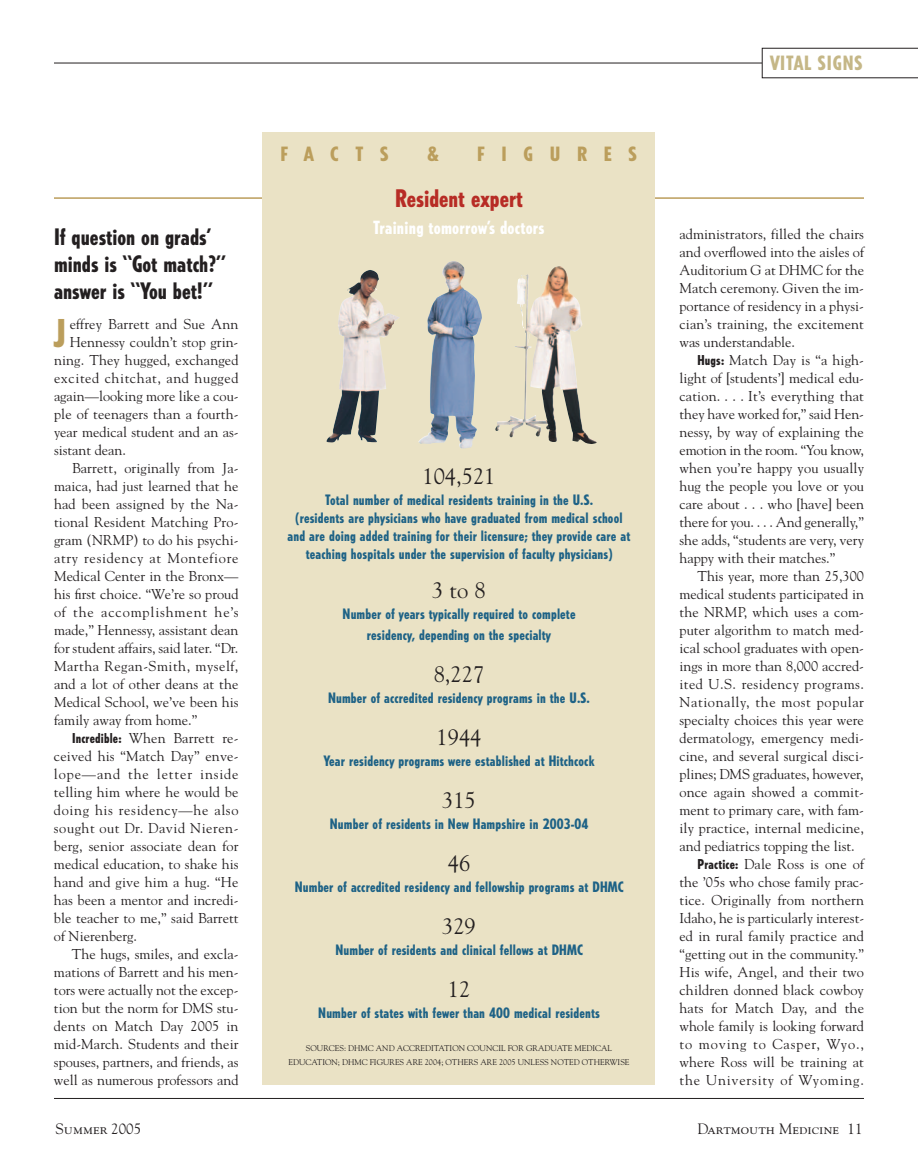
<style>
.page{position:relative;width:918px;height:1175px;background:#fff}
.page>*{position:absolute;margin:0;border:0;box-sizing:border-box;transform-origin:0 0}
.t1{font:800 condensed 37.95px "Tempo";color:#bb9e5c}
.t2{font:800 condensed 24px "Tempo";color:#b72c25}
.t3{font:800 condensed 22.5px/27px "Tempo";color:#231f20}
.t4{font:22.5px "Goudy";color:#231f20}
.t5{font:800 condensed 19.5px "Tempo";letter-spacing:.82em;color:#bb9e5c;scale:1.05 1}
.t6{font:800 condensed 19.5px "Tempo";letter-spacing:.05em;color:#c5b787}
.t7{font:800 condensed 18px "Tempo";letter-spacing:.015em;color:#fff}
.t8{font:15px "Goudy SC";color:#231f20}
.t9{font:14.25px/18px "Goudy";letter-spacing:.005em;color:#231f20;text-align:justify}
.t10{font:800 condensed 14.25px/18px "Tempo";letter-spacing:.01em;color:#1e6286;text-align:center}
.t11{font:14.25px "Goudy";letter-spacing:.04em;color:#231f20}
.t12{font:14.25px "Goudy";letter-spacing:.06em;color:#231f20}
.t13{font:14.25px "Goudy";letter-spacing:.03em;color:#231f20}
.t14{font:14.25px "Goudy";letter-spacing:.05em;color:#231f20}
.t15{font:14.25px "Goudy";letter-spacing:.035em;color:#231f20}
.t16{font:14.25px "Goudy";letter-spacing:.045em;color:#231f20}
.t17{font:14.25px "Goudy";letter-spacing:.055em;color:#231f20}
.t18{font:8.25px/13.5px "Goudy";color:#231f20;text-align:center}
.s1{font-family:"Tempo";font-weight:800;font-stretch:condensed;font-size:13.5px}
.s2{font-family:"Goudy"}
</style>
<div class="page">
<hr style="left:54px;top:1098px;width:810px;height:1px;background:#231f20">
<hr style="left:54px;top:197px;width:810px;height:2px;background:#bb9e5c">
<div style="left:262px;top:132px;width:394px;height:952px;background:#eae2c5"></div>
<img style="left:418px;top:261px;width:64px;height:187px">
<img style="left:326px;top:270px;width:74px;height:172px">
<img style="left:495px;top:266px;width:65px;height:171px">
<hr style="left:54px;top:63px;width:708px;height:1px;background:#231f20">
<svg style="left:762px;top:48px;width:156px;height:30px"></svg>
<h3 class="t3" style="left:54px;top:225px;width:173px">If question on grads’ minds is “Got match?” answer is “You bet!”</h3>
<h1 class="t1" style="left:54px;top:318px;width:13px">J</h1>
<p class="t9" style="left:70px;top:315px;width:170px">effrey Barrett and Sue Ann</p>
<p class="t9" style="left:70px;top:333px;width:170px">Hennessy couldn’t stop grin-</p>
<p class="t9" style="left:54px;top:351px;width:186px">ning. They hugged, exchanged</p>
<p class="t11" style="left:54px;top:369px;width:186px">excited chitchat, and hugged</p>
<p class="t9" style="left:54px;top:387px;width:186px">again—looking more like a cou-</p>
<p class="t9" style="left:54px;top:405px;width:186px">ple of teenagers than a fourth-</p>
<p class="t9" style="left:54px;top:423px;width:186px">year medical student and an as-</p>
<p class="t9" style="left:54px;top:441px;width:74px">sistant dean.</p>
<p class="t9" style="left:72px;top:459px;width:168px">Barrett, originally from Ja-</p>
<p class="t9" style="left:54px;top:477px;width:186px">maica, had just learned that he</p>
<p class="t9" style="left:54px;top:495px;width:186px">had been assigned by the Na-</p>
<p class="t9" style="left:54px;top:513px;width:186px">tional Resident Matching Pro-</p>
<p class="t9" style="left:54px;top:531px;width:186px">gram (NRMP) to do his psychi-</p>
<p class="t14" style="left:54px;top:549px;width:186px">atry residency at Montefiore</p>
<p class="t9" style="left:54px;top:567px;width:186px">Medical Center in the Bronx—</p>
<p class="t9" style="left:54px;top:585px;width:186px">his first choice. “We’re so proud</p>
<p class="t12" style="left:54px;top:603px;width:186px">of the accomplishment he’s</p>
<p class="t9" style="left:54px;top:621px;width:186px">made,” Hennessy, assistant dean</p>
<p class="t9" style="left:54px;top:639px;width:186px">for student affairs, said later. “Dr.</p>
<p class="t15" style="left:54px;top:657px;width:186px">Martha Regan-Smith, myself,</p>
<p class="t9" style="left:54px;top:675px;width:186px">and a lot of other deans at the</p>
<p class="t9" style="left:54px;top:693px;width:186px">Medical School, we’ve been his</p>
<p class="t9" style="left:54px;top:711px;width:145px">family away from home.”</p>
<p class="t9" style="left:72px;top:729px;width:168px"><span class="s1">Incredible:</span> When Barrett re-</p>
<p class="t9" style="left:54px;top:747px;width:186px">ceived his “Match Day” enve-</p>
<p class="t12" style="left:54px;top:765px;width:186px">lope—and the letter inside</p>
<p class="t9" style="left:54px;top:783px;width:186px">telling him where he would be</p>
<p class="t16" style="left:54px;top:801px;width:186px">doing his residency—he also</p>
<p class="t11" style="left:54px;top:819px;width:186px">sought out Dr. David Nieren-</p>
<p class="t9" style="left:54px;top:837px;width:186px">berg, senior associate dean for</p>
<p class="t9" style="left:54px;top:855px;width:186px">medical education, to shake his</p>
<p class="t9" style="left:54px;top:873px;width:186px">hand and give him a hug. “He</p>
<p class="t9" style="left:54px;top:891px;width:186px">has been a mentor and incredi-</p>
<p class="t9" style="left:54px;top:909px;width:186px">ble teacher to me,” said Barrett</p>
<p class="t9" style="left:54px;top:927px;width:85px">of Nierenberg.</p>
<p class="t9" style="left:72px;top:945px;width:168px">The hugs, smiles, and excla-</p>
<p class="t9" style="left:54px;top:963px;width:186px">mations of Barrett and his men-</p>
<p class="t9" style="left:54px;top:981px;width:186px">tors were actually not the excep-</p>
<p class="t9" style="left:54px;top:999px;width:186px">tion but the norm for DMS stu-</p>
<p class="t9" style="left:54px;top:1017px;width:186px">dents on Match Day 2005 in</p>
<p class="t9" style="left:54px;top:1035px;width:186px">mid-March. Students and their</p>
<p class="t9" style="left:54px;top:1053px;width:186px">spouses, partners, and friends, as</p>
<p class="t9" style="left:54px;top:1071px;width:186px">well as numerous professors and</p>
<h3 class="t5" style="left:280px;top:147px;width:104px">FACTS</h3>
<h3 class="t5" style="left:427px;top:147px;width:12px">&amp;</h3>
<h3 class="t5" style="left:477px;top:147px;width:154px">FIGURES</h3>
<h2 class="t2" style="left:395px;top:189px;width:129px">Resident expert</h2>
<p class="t7" style="left:373px;top:220px;width:173px">Training tomorrow’s doctors</p>
<h3 class="t4" style="left:422px;top:463px;width:75px">104,521</h3>
<p class="t10" style="left:288px;top:492px;width:344px">Total number of medical residents training in the U.S.<br>(residents are physicians who have graduated from medical school and are doing added training for their licensure; they provide care at teaching hospitals under the supervision of faculty physicians)</p>
<h3 class="t4" style="left:432px;top:577px;width:55px">3 to 8</h3>
<p class="t10" style="left:343px;top:604px;width:234px;line-height:21px">Number of years typically required to complete residency, depending on the specialty</p>
<h3 class="t4" style="left:434px;top:661px;width:52px">8,227</h3>
<p class="t10" style="left:328px;top:690px;width:263px">Number of accredited residency programs in the U.S.</p>
<h3 class="t4" style="left:436px;top:724px;width:46px">1944</h3>
<p class="t10" style="left:324px;top:753px;width:272px">Year residency programs were established at Hitchcock</p>
<h3 class="t4" style="left:442px;top:787px;width:35px">315</h3>
<p class="t10" style="left:330px;top:816px;width:260px">Number of residents in New Hampshire in 2003-04</p>
<h3 class="t4" style="left:448px;top:850px;width:24px">46</h3>
<p class="t10" style="left:295px;top:879px;width:330px">Number of accredited residency and fellowship programs at DHMC</p>
<h3 class="t4" style="left:442px;top:913px;width:35px">329</h3>
<p class="t10" style="left:335px;top:942px;width:249px">Number of residents and clinical fellows at DHMC</p>
<h3 class="t4" style="left:448px;top:976px;width:24px">12</h3>
<p class="t10" style="left:318px;top:1005px;width:283px">Number of states with fewer than 400 medical residents</p>
<p class="t18" style="left:288px;top:1041px;width:343px">SOURCES: DHMC AND ACCREDITATION COUNCIL FOR GRADUATE MEDICAL<br>EDUCATION; DHMC FIGURES ARE 2004; OTHERS ARE 2005 UNLESS NOTED OTHERWISE</p>
<h3 class="t6" style="left:770px;top:55px;width:94px">VITAL SIGNS</h3>
<p class="t9" style="left:679px;top:225px;width:186px">administrators, filled the chairs and overflowed into the aisles of Auditorium G at DHMC for the Match ceremony. Given the im&shy;portance of residency in a physi&shy;cian’s training, the excitement was understandable.</p>
<p class="t9" style="left:679px;top:351px;width:186px;text-indent:18px"><span class="s1">Hugs:</span> Match Day is “a high&shy;light of [students’] medical edu&shy;cation. . . . It’s everything that they have worked for,” said Hen&shy;nessy, by way of explaining the emotion in the room. “You know, when you’re happy you usually hug the people you love or you care about . . . who [have] been there for you. . . . And generally,” she adds, “students are very, very happy with their matches.”</p>
<p class="t9" style="left:698px;top:567px;width:168px">This year, more than 25,300</p>
<p class="t9" style="left:679px;top:585px;width:186px">medical students participated in</p>
<p class="t9" style="left:679px;top:603px;width:186px">the NRMP, which uses a com-</p>
<p class="t9" style="left:679px;top:621px;width:186px">puter algorithm to match med-</p>
<p class="t9" style="left:679px;top:639px;width:186px">ical school graduates with open-</p>
<p class="t9" style="left:679px;top:657px;width:186px">ings in more than 8,000 accred-</p>
<p class="t13" style="left:679px;top:675px;width:186px">ited U.S. residency programs.</p>
<p class="t11" style="left:679px;top:693px;width:186px">Nationally, the most popular</p>
<p class="t9" style="left:679px;top:711px;width:186px">specialty choices this year were</p>
<p class="t9" style="left:679px;top:729px;width:186px">dermatology, emergency medi-</p>
<p class="t9" style="left:679px;top:747px;width:186px">cine, and several surgical disci-</p>
<p class="t9" style="left:679px;top:765px;width:186px">plines; DMS graduates, however,</p>
<p class="t9" style="left:679px;top:783px;width:186px">once again showed a commit-</p>
<p class="t9" style="left:679px;top:801px;width:186px">ment to primary care, with fam-</p>
<p class="t9" style="left:679px;top:819px;width:186px">ily practice, internal medicine,</p>
<p class="t9" style="left:679px;top:837px;width:177px">and pediatrics topping the list.</p>
<p class="t9" style="left:698px;top:855px;width:168px"><span class="s1">Practice:</span> Dale Ross is one of</p>
<p class="t9" style="left:679px;top:873px;width:186px">the ’05s who chose family prac-</p>
<p class="t9" style="left:679px;top:891px;width:186px">tice. Originally from northern</p>
<p class="t9" style="left:679px;top:909px;width:186px">Idaho, he is particularly interest-</p>
<p class="t9" style="left:679px;top:927px;width:186px">ed in rural family practice and</p>
<p class="t9" style="left:679px;top:945px;width:186px">“getting out in the community.”</p>
<p class="t9" style="left:679px;top:963px;width:186px">His wife, Angel, and their two</p>
<p class="t9" style="left:679px;top:981px;width:186px">children donned black cowboy</p>
<p class="t9" style="left:679px;top:999px;width:186px">hats for Match Day, and the</p>
<p class="t9" style="left:679px;top:1017px;width:186px">whole family is looking forward</p>
<p class="t12" style="left:679px;top:1035px;width:186px">to moving to Casper, Wyo.,</p>
<p class="t9" style="left:679px;top:1053px;width:186px">where Ross will be training at</p>
<p class="t17" style="left:679px;top:1071px;width:186px">the University of Wyoming.</p>
<p class="t8" style="left:56px;top:1122px;width:87px">Summer <span class="s2">2005</span></p>
<p class="t8" style="left:697px;top:1122px;width:167px">Dartmouth Medicine <span class="s2">11</span></p>
</div>
